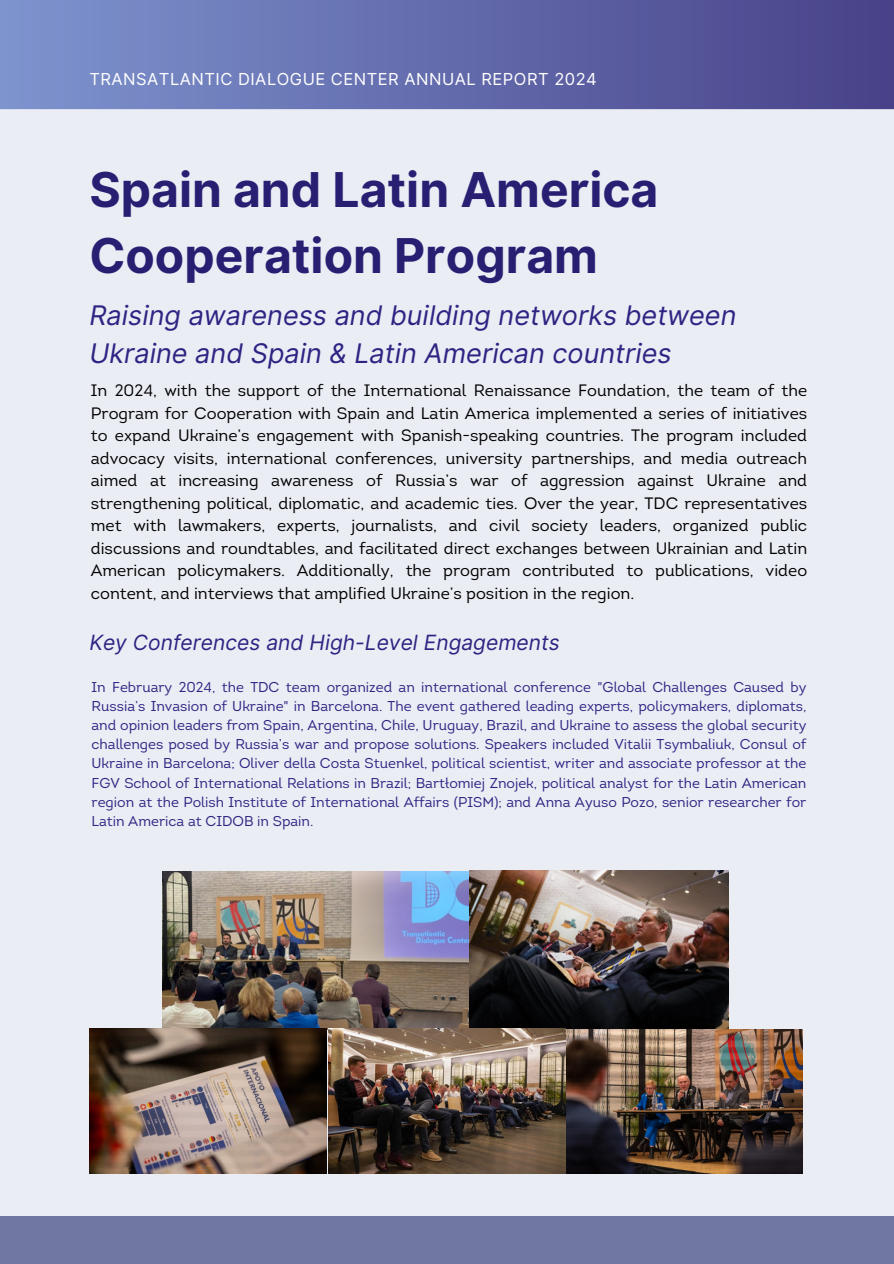
<style>
.page{position:relative;width:894px;height:1264px;background:#fff}
.page>*{position:absolute;margin:0;border:0;box-sizing:border-box;transform-origin:0 0}
.t1{font:700 48px/66.3px "Inter";color:#291f72}
.t2{font:italic 27px/37.2px "Inter";color:#2f2483}
.t3{font:italic 21px "Inter";color:#2f2483}
.t4{font:16.5px/22.5px "Intro";color:#000;text-align:justify}
.t5{font:16.5px "Inter";letter-spacing:.03em;color:#fff}
.t6{font:14.25px/19.2px "Intro";color:#2f2483;text-align:justify}
</style>
<div class="page">
<div style="left:0;top:0;width:893px;height:109px;background:linear-gradient(to right,#7e94cf,#484289)"></div>
<div style="left:0;top:109px;width:893px;height:1106px;background:#e8ebf4"></div>
<div style="left:0;top:1215px;width:893px;height:48px;background:#7077a1"></div>
<img style="left:163px;top:870px;width:565px;height:158px">
<img style="left:89px;top:1028px;width:713px;height:145px">
<p class="t5" style="left:89px;top:69px;width:509px">TRANSATLANTIC DIALOGUE CENTER ANNUAL REPORT 2024</p>
<h1 class="t1" style="left:89px;top:156px;width:570px">Spain and Latin America<br>Cooperation Program</h1>
<h2 class="t2" style="left:89px;top:297px;width:648px">Raising awareness and building networks between<br>Ukraine and Spain &amp; Latin American countries</h2>
<p class="t4" style="left:91px;top:380px;width:717px">In 2024, with the support of the International Renaissance Foundation, the team of the Program for Cooperation with Spain and Latin America implemented a series of initiatives to expand Ukraine’s engagement with Spanish-speaking countries. The program included advocacy visits, international conferences, university partnerships, and media outreach aimed at increasing awareness of Russia’s war of aggression against Ukraine and strengthening political, diplomatic, and academic ties. Over the year, TDC representatives met with lawmakers, experts, journalists, and civil society leaders, organized public discussions and roundtables, and facilitated direct exchanges between Ukrainian and Latin American policymakers. Additionally, the program contributed to publications, video content, and interviews that amplified Ukraine’s position in the region.</p>
<p class="t3" style="left:89px;top:630px;width:472px">Key Conferences and High-Level Engagements</p>
<p class="t6" style="left:92px;top:678px;width:716px">In February 2024, the TDC team organized an international conference "Global Challenges Caused by Russia’s Invasion of Ukraine" in Barcelona. The event gathered leading experts, policymakers, diplomats, and opinion leaders from Spain, Argentina, Chile, Uruguay, Brazil, and Ukraine to assess the global security challenges posed by Russia’s war and propose solutions. Speakers included Vitalii Tsymbaliuk, Consul of Ukraine in Barcelona; Oliver della Costa Stuenkel, political scientist, writer and associate professor at the FGV School of International Relations in Brazil; Bartłomiej Znojek, political analyst for the Latin American region at the Polish Institute of International Affairs (PISM); and Anna Ayuso Pozo, senior researcher for Latin America at CIDOB in Spain.</p>
</div>
